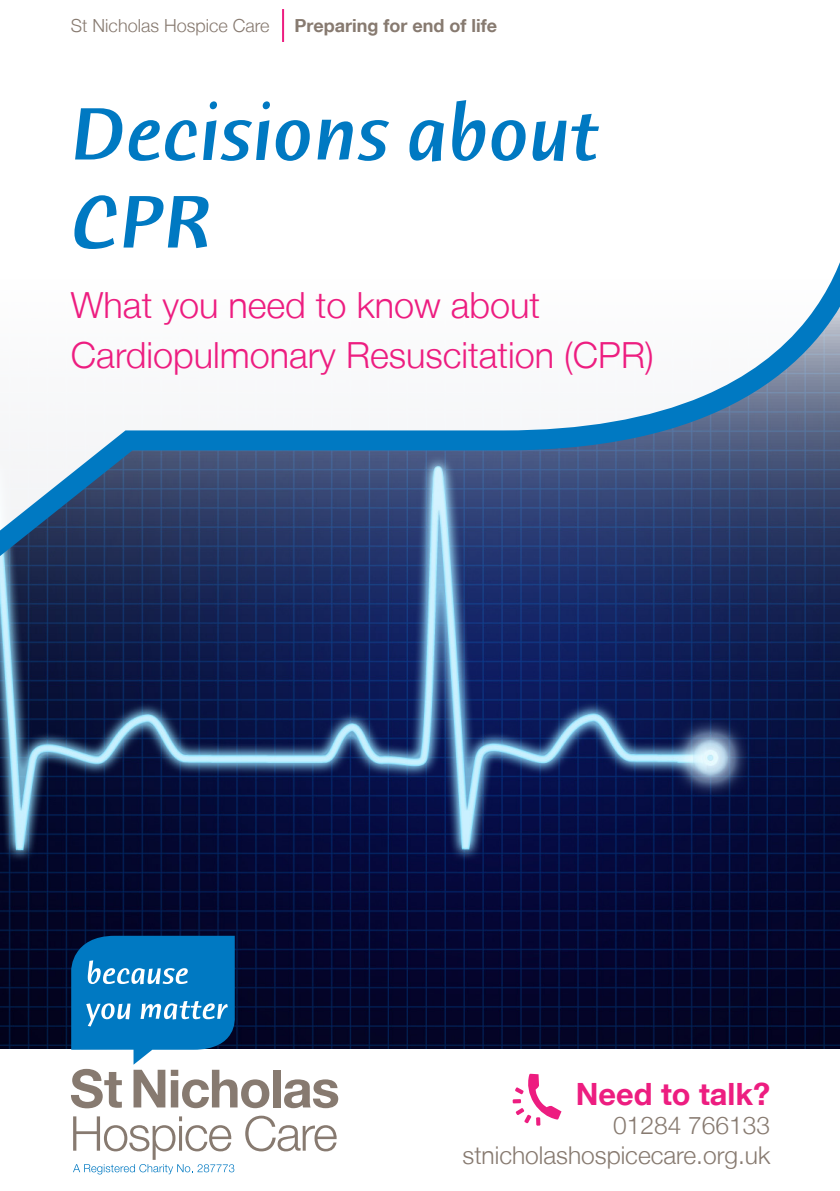
<style>
.page{position:relative;width:840px;height:1191px;background:#fff}
.page>*{position:absolute;margin:0;border:0;box-sizing:border-box;transform-origin:0 0}
.t1{font:italic 500 80px/88px "Humana Sans ITC";color:#0079c2}
.t2{font:300 36px "Helvetica Neue LT";color:#ed1d80}
.t3{font:700 30.6px "Helvetica Neue LT";color:#ed1d80}
.t4{font:300 24.6px "Helvetica Neue LT";color:#877a70}
.t5{font:300 18px "Helvetica Neue LT";color:#877a70}
.t6{font:700 18px "Helvetica Neue LT";color:#877a70}
</style>
<div class="page">
<img style="left:0;top:569px;width:839px;height:480px">
<div style="left:273px;top:1069px;width:7px;height:38px;background:#877a70"></div>
<svg style="left:284px;top:1079px;width:54px;height:29px"></svg>
<svg style="left:245px;top:1115px;width:91px;height:36px"></svg>
<svg style="left:73px;top:1116px;width:161px;height:58px"></svg>
<svg style="left:71px;top:935px;width:198px;height:173px"></svg>
<svg style="left:0;top:264px;width:839px;height:305px;fill:#f6f6f8"></svg>
<svg style="left:512px;top:1073px;width:49px;height:52px"></svg>
<hr style="left:282px;top:9px;width:2px;height:33px;background:#ed1d80">
<p class="t5" style="left:71px;top:15px;width:200px">St Nicholas Hospice Care</p>
<p class="t6" style="left:294px;top:14px;width:204px">Preparing for end of life</p>
<p class="t1" style="left:71px;top:89px;width:529px">Decisions about<br>CPR</p>
<p class="t2" style="left:71px;top:283px;width:470px">What you need to know about</p>
<p class="t2" style="left:71px;top:333px;width:584px">Cardiopulmonary Resuscitation (CPR)</p>
<p class="t3" style="left:575px;top:1074px;width:196px">Need to talk?</p>
<p class="t4" style="left:613px;top:1110px;width:158px">01284 766133</p>
<p class="t4" style="left:462px;top:1139px;width:309px">stnicholashospicecare.org.uk</p>
</div>
